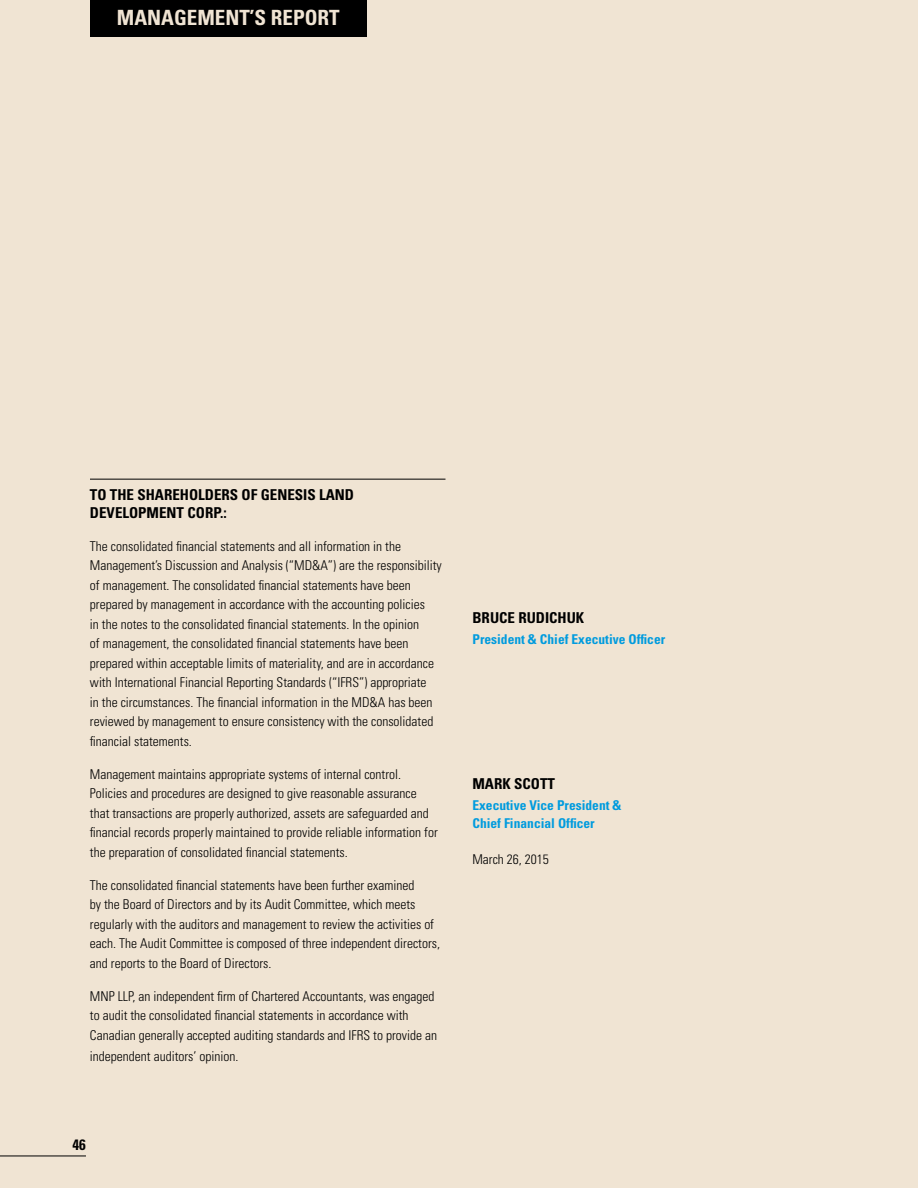
<style>
.page{position:relative;width:918px;height:1188px;background:#f0e4d3}
.page>*{position:absolute;margin:0;border:0;box-sizing:border-box;transform-origin:0 0}
.t1{font:700 condensed 21px "Univers";color:#f0e4d3}
.t2{font:700 condensed 15px/18px "Univers";color:#000}
.t3{font:300 condensed 13.5px/19.5px "Univers";color:#000}
.t4{font:700 condensed 13.5px/18px "Univers";color:#009bde}
</style>
<div class="page">
<hr style="left:0;top:1156px;width:86px;height:1px;background:#000">
<div style="left:90px;top:0;width:277px;height:36px;background:#000"></div>
<hr style="left:90px;top:479px;width:355px;height:1px;background:#000">
<h1 class="t1" style="left:117px;top:5px;width:224px">MANAGEMENT’S REPORT</h1>
<p class="t2" style="left:90px;top:485px;width:266px">TO THE SHAREHOLDERS OF GENESIS LAND<br>DEVELOPMENT CORP.:</p>
<p class="t3" style="left:90px;top:536px;width:353px">The consolidated financial statements and all information in the Management’s Discussion and Analysis (“MD&amp;A”) are the responsibility of management. The consolidated financial statements have been prepared by management in accordance with the accounting policies<br>in the notes to the consolidated financial statements. In the opinion<br>of management, the consolidated financial statements have been prepared within acceptable limits of materiality, and are in accordance with International Financial Reporting Standards (“IFRS”) appropriate<br>in the circumstances. The financial information in the MD&amp;A has been reviewed by management to ensure consistency with the consolidated financial statements.</p>
<p class="t3" style="left:90px;top:764px;width:349px">Management maintains appropriate systems of internal control.<br>Policies and procedures are designed to give reasonable assurance that transactions are properly authorized, assets are safeguarded and financial records properly maintained to provide reliable information for the preparation of consolidated financial statements.</p>
<p class="t3" style="left:90px;top:875px;width:352px">The consolidated financial statements have been further examined<br>by the Board of Directors and by its Audit Committee, which meets regularly with the auditors and management to review the activities of each. The Audit Committee is composed of three independent directors, and reports to the Board of Directors.</p>
<p class="t3" style="left:90px;top:986px;width:349px">MNP LLP, an independent firm of Chartered Accountants, was engaged to audit the consolidated financial statements in accordance with<br>Canadian generally accepted auditing standards and IFRS to provide an</p>
<p class="t3" style="left:90px;top:1046px;width:150px">independent auditors’ opinion.</p>
<p class="t2" style="left:73px;top:1136px;width:15px">46</p>
<p class="t2" style="left:472px;top:608px;width:113px">BRUCE RUDICHUK</p>
<p class="t4" style="left:472px;top:630px;width:194px">President &amp; Chief Executive Officer</p>
<p class="t2" style="left:472px;top:774px;width:84px">MARK SCOTT</p>
<p class="t4" style="left:472px;top:796px;width:151px">Executive Vice President &amp;<br>Chief Financial Officer</p>
<p class="t3" style="left:472px;top:849px;width:78px">March 26, 2015</p>
</div>
